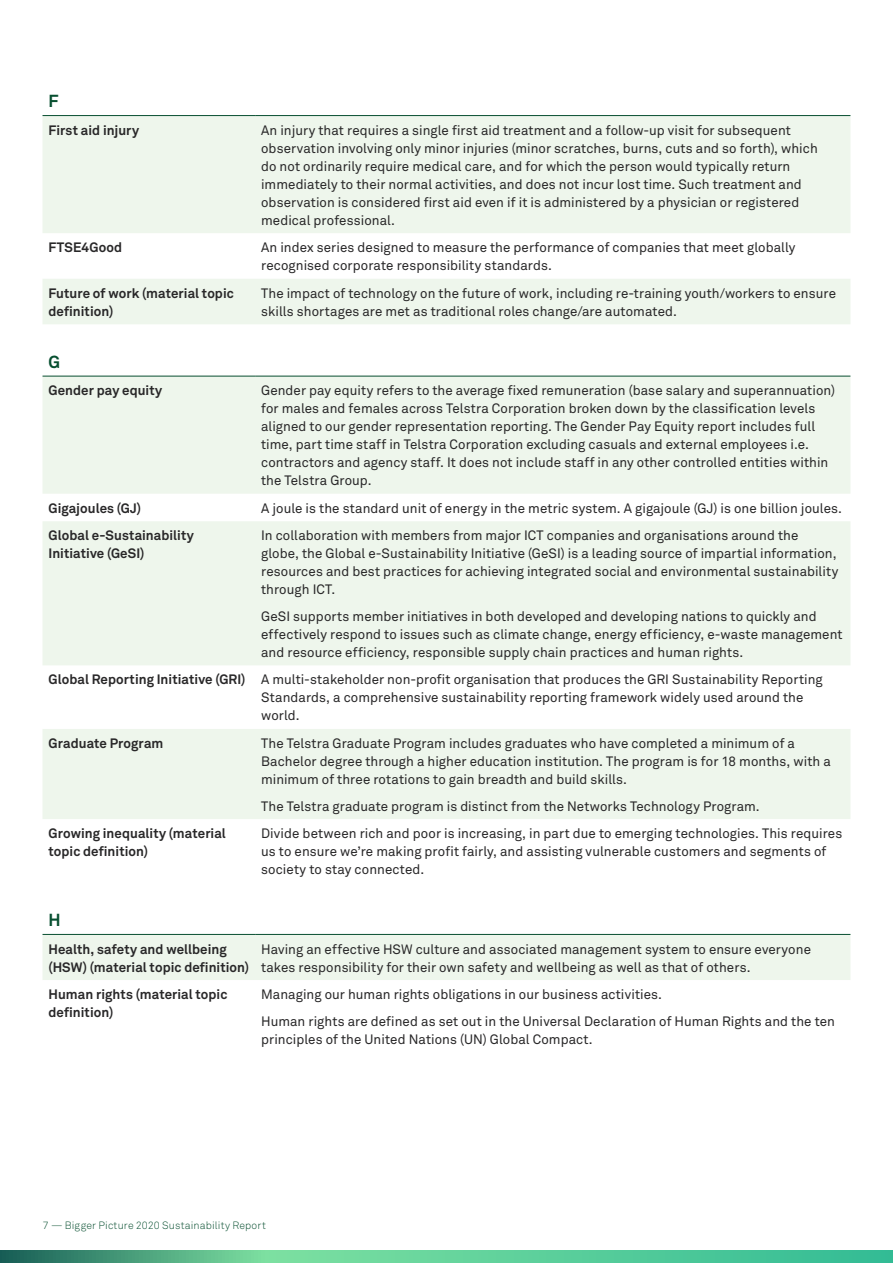
<style>
.page{position:relative;width:893px;height:1263px;background:#fff}
.page>*{position:absolute;margin:0;border:0;box-sizing:border-box;transform-origin:0 0}
.t1{font:700 17.25px "Telstra Akkurat";color:#074f30}
.t2{font:13.5px/18px "Telstra Akkurat";letter-spacing:.005em;color:#292829}
.t3{font:700 13.5px/18px "Telstra Akkurat";letter-spacing:.005em;color:#292829}
.t4{font:300 10.5px "Akkurat";letter-spacing:.01em;color:#084f30}
.s1{font-weight:700}
</style>
<div class="page">
<svg style="left:0;top:1250px;width:893px;height:13px;background:#53bf91"></svg>
<svg style="left:43px;top:116px;width:807px;height:208px;fill:#eef6ec"></svg>
<hr style="left:43px;top:115px;width:212px;height:1px;background:#084f30">
<hr style="left:255px;top:115px;width:595px;height:1px;background:#084f30">
<svg style="left:43px;top:377px;width:807px;height:442px;fill:#eef6ec"></svg>
<hr style="left:43px;top:376px;width:212px;height:1px;background:#084f30">
<hr style="left:255px;top:376px;width:595px;height:1px;background:#084f30">
<div style="left:43px;top:935px;width:807px;height:45px;background:#eef6ec"></div>
<hr style="left:43px;top:934px;width:212px;height:1px;background:#084f30">
<hr style="left:255px;top:934px;width:595px;height:1px;background:#084f30">
<p class="t1" style="left:49px;top:90px;width:11px">F</p>
<p class="t3" style="left:49px;top:121px;width:92px">First aid injury</p>
<p class="t2" style="left:261px;top:121px;width:558px">An injury that requires a single first aid treatment and a follow-up visit for subsequent observation involving only minor injuries (minor scratches, burns, cuts and so forth), which do not ordinarily require medical care, and for which the person would typically return immediately to their normal activities, and does not incur lost time. Such treatment and observation is considered first aid even if it is administered by a physician or registered medical professional.</p>
<p class="t3" style="left:49px;top:238px;width:75px">FTSE4Good</p>
<p class="t2" style="left:261px;top:239px;width:536px">An index series designed to measure the performance of companies that meet globally recognised corporate responsibility standards.</p>
<p class="t3" style="left:49px;top:284px;width:187px">Future of work (material topic definition)</p>
<p class="t2" style="left:261px;top:284px;width:576px">The impact of technology on the future of work, including re-training youth/workers to ensure skills shortages are met as traditional roles change/are automated.</p>
<p class="t1" style="left:49px;top:351px;width:13px">G</p>
<p class="t3" style="left:49px;top:381px;width:115px">Gender pay equity</p>
<p class="t2" style="left:261px;top:381px;width:575px">Gender pay equity refers to the average fixed remuneration (base salary and superannuation) for males and females across Telstra Corporation broken down by the classification levels aligned to our gender representation reporting. The Gender Pay Equity report includes full time, part time staff in Telstra Corporation excluding casuals and external employees i.e. contractors and agency staff. It does not include staff in any other controlled entities within the Telstra Group.</p>
<p class="t3" style="left:49px;top:499px;width:94px">Gigajoules (GJ)</p>
<p class="t2" style="left:261px;top:499px;width:582px">A joule is the standard unit of energy in the metric system. A gigajoule (GJ) is one billion joules.</p>
<p class="t3" style="left:49px;top:526px;width:147px">Global e-Sustainability<br>Initiative (GeSI)</p>
<p class="t2" style="left:261px;top:527px;width:579px">In collaboration with members from major ICT companies and organisations around the globe, the Global e-Sustainability Initiative (GeSI) is a leading source of impartial information, resources and best practices for achieving integrated social and environmental sustainability through ICT.</p>
<p class="t2" style="left:261px;top:607px;width:583px">GeSI supports member initiatives in both developed and developing nations to quickly and effectively respond to issues such as climate change, energy efficiency, e-waste management and resource efficiency, responsible supply chain practices and human rights.</p>
<p class="t2" style="left:261px;top:671px;width:563px;text-indent:-213px"><span class="s1">Global Reporting Initiative (GRI)</span> A multi-stakeholder non-profit organisation that produces the GRI Sustainability Reporting<br>Standards, a comprehensive sustainability reporting framework widely used around the world.</p>
<p class="t3" style="left:49px;top:734px;width:116px">Graduate Program</p>
<p class="t2" style="left:261px;top:734px;width:571px">The Telstra Graduate Program includes graduates who have completed a minimum of a<br>Bachelor degree through a higher education institution. The program is for 18 months, with a minimum of three rotations to gain breadth and build skills.</p>
<p class="t2" style="left:261px;top:797px;width:500px">The Telstra graduate program is distinct from the Networks Technology Program.</p>
<p class="t3" style="left:49px;top:824px;width:179px">Growing inequality (material topic definition)</p>
<p class="t2" style="left:261px;top:824px;width:583px">Divide between rich and poor is increasing, in part due to emerging technologies. This requires us to ensure we’re making profit fairly, and assisting vulnerable customers and segments of society to stay connected.</p>
<p class="t1" style="left:49px;top:909px;width:14px">H</p>
<p class="t3" style="left:49px;top:940px;width:202px">Health, safety and wellbeing (HSW) (material topic definition)</p>
<p class="t2" style="left:261px;top:940px;width:551px">Having an effective HSW culture and associated management system to ensure everyone takes responsibility for their own safety and wellbeing as well as that of others.</p>
<p class="t3" style="left:49px;top:985px;width:180px">Human rights (material topic definition)</p>
<p class="t2" style="left:261px;top:981px;width:575px;line-height:26.5px">Managing our human rights obligations in our business activities.<br>Human rights are defined as set out in the Universal Declaration of Human Rights and the ten</p>
<p class="t2" style="left:261px;top:1030px;width:333px">principles of the United Nations (UN) Global Compact.</p>
<p class="t4" style="left:43px;top:1219px;width:225px">7 — Bigger Picture 2020 Sustainability Report</p>
</div>
